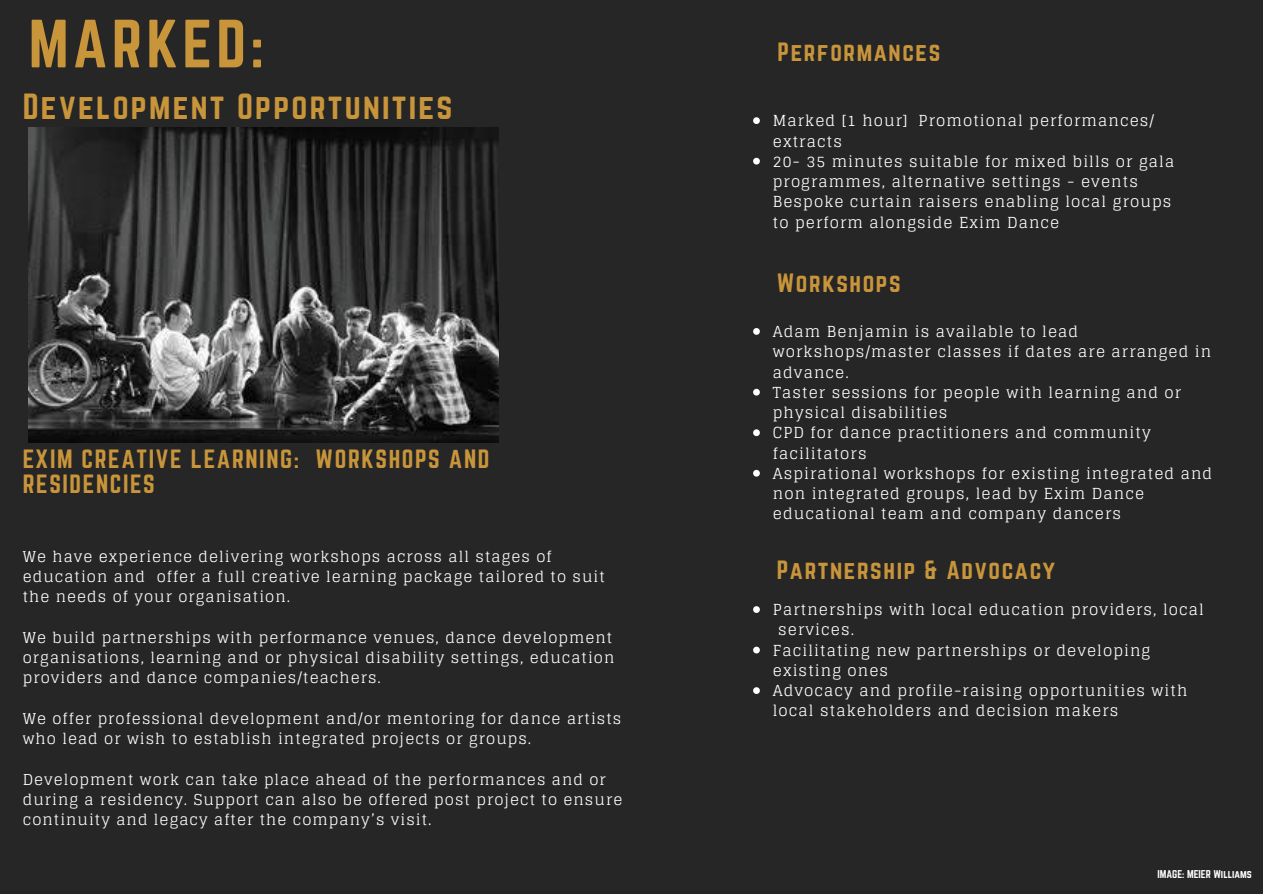
<style>
.page{position:relative;width:1263px;height:894px;background:#fff}
.page>*{position:absolute;margin:0;border:0;box-sizing:border-box;transform-origin:0 0}
.t1{font:59.55px "Norwester";letter-spacing:.07em;color:#c9953b}
.t2{font:31.95px "Norwester";letter-spacing:.07em;color:#c9953b}
.t3{font:23.1px/24.8px "Norwester";letter-spacing:.07em;color:#c9953b}
.t4{font:15.15px/20.2px "Glegoo";letter-spacing:.07em;color:#fff}
.t5{font:15px/20.2px "Glegoo";letter-spacing:.07em;color:#fff}
.t6{font:9.9px "Norwester";color:#fff}
</style>
<div class="page">
<div style="left:0;top:0;width:1263px;height:893px;background:#262626"></div>
<svg style="left:753px;top:117px;width:7px;height:7px"></svg>
<svg style="left:753px;top:158px;width:7px;height:6px"></svg>
<svg style="left:753px;top:328px;width:7px;height:7px"></svg>
<svg style="left:753px;top:389px;width:7px;height:6px"></svg>
<svg style="left:753px;top:429px;width:7px;height:7px"></svg>
<svg style="left:753px;top:469px;width:7px;height:7px"></svg>
<svg style="left:753px;top:606px;width:7px;height:6px"></svg>
<svg style="left:753px;top:646px;width:7px;height:7px"></svg>
<svg style="left:753px;top:687px;width:7px;height:6px"></svg>
<img style="left:29px;top:128px;width:470px;height:314px">
<h1 class="t1" style="left:29px;top:15px;width:237px">MARKED:</h1>
<h2 class="t2" style="left:23px;top:91px;width:431px">Development Opportunities</h2>
<h3 class="t3" style="left:23px;top:448px;width:468px">EXIM CREATIVE LEARNING: WORKSHOPS AND<br>RESIDENCIES</h3>
<p class="t5" style="left:23px;top:546px;width:584px">We have experience delivering workshops across all stages of education and offer a full creative learning package tailored to suit the needs of your organisation.</p>
<p class="t5" style="left:23px;top:627px;width:593px">We build partnerships with performance venues, dance development organisations, learning and or physical disability settings, education providers and dance companies/teachers.</p>
<p class="t5" style="left:23px;top:708px;width:600px">We offer professional development and/or mentoring for dance artists who lead or wish to establish integrated projects or groups.</p>
<p class="t5" style="left:23px;top:769px;width:601px">Development work can take place ahead of the performances and or during a residency. Support can also be offered post project to ensure continuity and legacy after the company’s visit.</p>
<h3 class="t3" style="left:778px;top:40px;width:164px">Performances</h3>
<p class="t4" style="left:773px;top:111px;width:403px">Marked [1 hour] Promotional performances/ extracts<br>20- 35 minutes suitable for mixed bills or gala programmes, alternative settings - events Bespoke curtain raisers enabling local groups to perform alongside Exim Dance</p>
<h3 class="t3" style="left:777px;top:272px;width:125px">Workshops</h3>
<p class="t4" style="left:773px;top:321px;width:441px">Adam Benjamin is available to lead workshops/master classes if dates are arranged in advance.<br>Taster sessions for people with learning and or physical disabilities<br>CPD for dance practitioners and community facilitators<br>Aspirational workshops for existing integrated and non integrated groups, lead by Exim Dance educational team and company dancers</p>
<h3 class="t3" style="left:777px;top:558px;width:280px">Partnership &amp; Advocacy</h3>
<p class="t4" style="left:773px;top:599px;width:433px">Partnerships with local education providers, local</p>
<p class="t4" style="left:778px;top:620px;width:77px">services.</p>
<p class="t4" style="left:773px;top:640px;width:379px">Facilitating new partnerships or developing</p>
<p class="t4" style="left:773px;top:660px;width:117px">existing ones</p>
<p class="t4" style="left:773px;top:680px;width:416px">Advocacy and profile-raising opportunities with</p>
<p class="t4" style="left:773px;top:701px;width:347px">local stakeholders and decision makers</p>
<p class="t6" style="left:1157px;top:869px;width:96px">IMAGE: MEIER Williams</p>
</div>
